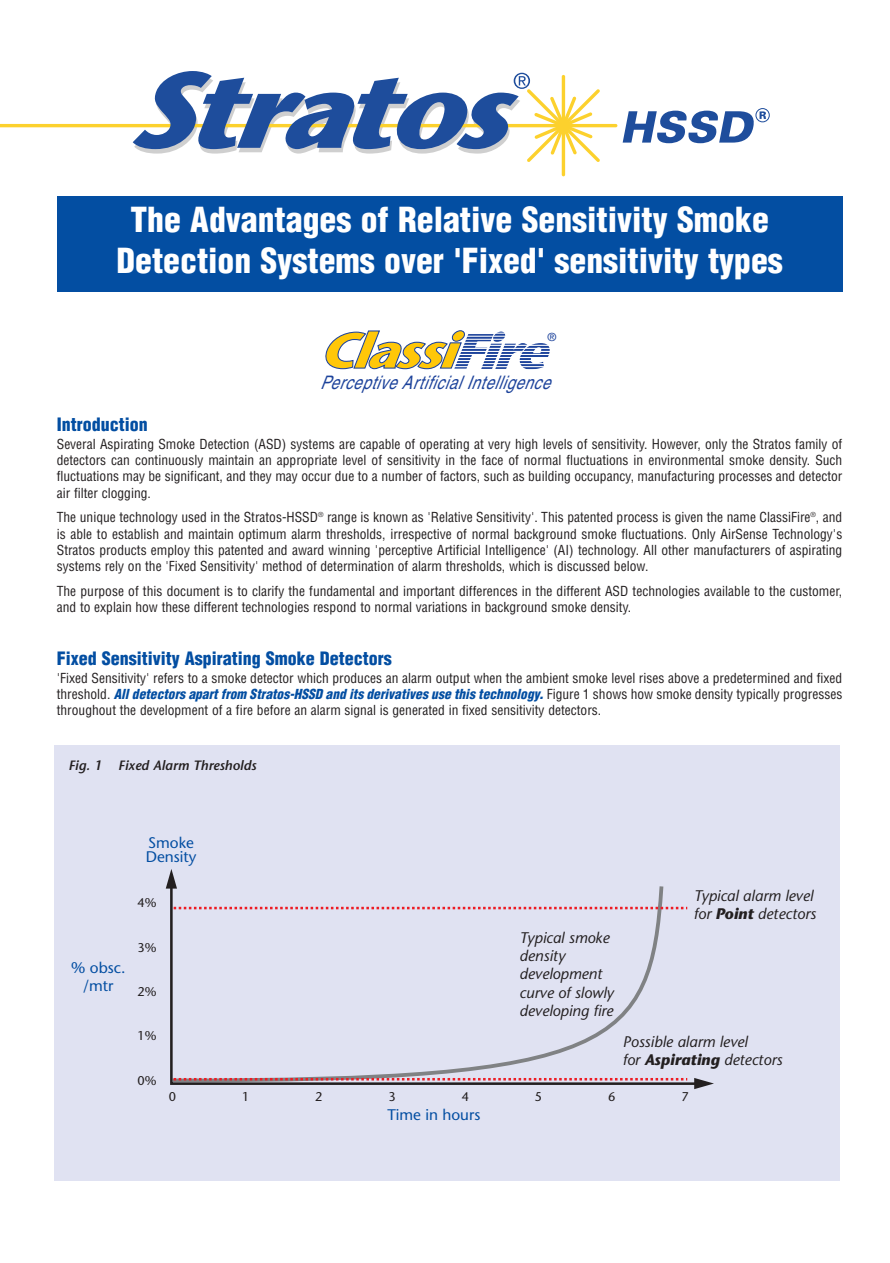
<style>
.page{position:relative;width:890px;height:1263px;background:#fff}
.page>*{position:absolute;margin:0;border:0;box-sizing:border-box;transform-origin:0 0}
.t1{font:900 condensed 33.75px/40.5px "Helvetica";color:#fff;text-align:center}
.t2{font:italic 18.6px "Helvetica";color:#1d439b;scale:.82 1}
.t3{font:900 condensed 18px "Helvetica";color:#034ea2}
.t4{font:italic 15.3px/18.5px "Stone Sans";color:#231f20}
.t5{font:15.3px/18.5px "Stone Sans";color:#034ea2;text-align:center}
.t6{font:condensed 13.5px/16.2px "Helvetica";color:#231f20;text-align:justify}
.t7{font:italic 600 13.5px "Stone Sans";color:#231f20}
.t8{font:12.6px "Stone Sans";color:#231f20}
.t9{font:11.25px "Helvetica";color:#1d439b}
.s1{font-weight:900;font-style:italic;color:#034ea2}
.s2{font-weight:700}
</style>
<div class="page">
<div style="left:57px;top:196px;width:785px;height:95px;background:#034ea2"></div>
<svg style="left:561px;top:123px;width:4px;height:53px"></svg>
<hr style="left:561px;top:124px;width:56px;height:3px;background:#fcd12d;border-radius:2px">
<div style="left:755px;top:108px;width:14px;height:14px;border:1px solid #1e4d9c;border-radius:50%"></div>
<svg style="left:622px;top:111px;width:143px;height:32px"></svg>
<svg style="left:0;top:71px;width:600px;height:91px"></svg>
<div style="left:55px;top:745px;width:785px;height:436px;background:#e0e2f2"></div>
<svg style="left:166px;top:869px;width:7px;height:19px"></svg>
<svg style="left:694px;top:1082px;width:19px;height:7px"></svg>
<svg style="left:169px;top:872px;width:540px;height:214px"></svg>
<svg style="left:325px;top:330px;width:225px;height:40px"></svg>
<hr style="left:466px;top:333px;width:95px;height:1px;background:#fff">
<hr style="left:465px;top:336px;width:95px;height:1px;background:#fff">
<hr style="left:464px;top:339px;width:95px;height:1px;background:#fff">
<hr style="left:463px;top:342px;width:95px;height:1px;background:#fff">
<hr style="left:462px;top:345px;width:95px;height:1px;background:#fff">
<hr style="left:461px;top:348px;width:95px;height:1px;background:#fff">
<hr style="left:460px;top:351px;width:95px;height:1px;background:#fff">
<hr style="left:459px;top:354px;width:95px;height:1px;background:#fff">
<hr style="left:457px;top:357px;width:96px;height:1px;background:#fff">
<hr style="left:456px;top:360px;width:96px;height:1px;background:#fff">
<hr style="left:455px;top:363px;width:96px;height:1px;background:#fff">
<hr style="left:454px;top:366px;width:95px;height:1px;background:#fff">
<hr style="left:453px;top:369px;width:95px;height:1px;background:#fff">
<p class="t1" style="left:116px;top:202px;width:667px">The Advantages of Relative Sensitivity Smoke<br>Detection Systems over 'Fixed' sensitivity types</p>
<p class="t9" style="left:547px;top:333px;width:10px">®</p>
<p class="t2" style="left:320px;top:375px;width:290px">PerceptiveArtificialIntelligence</p>
<p class="t3" style="left:57px;top:417px;width:92px">Introduction</p>
<p class="t6" style="left:57px;top:437px;width:786px">Several Aspirating Smoke Detection (ASD) systems are capable of operating at very high levels of sensitivity. However, only the Stratos family of detectors can continuously maintain an appropriate level of sensitivity in the face of normal fluctuations in environmental smoke density. Such fluctuations may be significant, and they may occur due to a number of factors, such as building occupancy, manufacturing processes and detector air filter clogging.</p>
<p class="t6" style="left:57px;top:510px;width:786px">The unique technology used in the Stratos-HSSD<sup>®</sup> range is known as 'Relative Sensitivity'. This patented process is given the name ClassiFire<sup>®</sup>, and is able to establish and maintain optimum alarm thresholds, irrespective of normal background smoke fluctuations. Only AirSense Technology's Stratos products employ this patented and award winning 'perceptive Artificial Intelligence' (AI) technology. All other manufacturers of aspirating systems rely on the 'Fixed Sensitivity' method of determination of alarm thresholds, which is discussed below.</p>
<p class="t6" style="left:57px;top:584px;width:786px">The purpose of this document is to clarify the fundamental and important differences in the different ASD technologies available to the customer, and to explain how these different technologies respond to normal variations in background smoke density.</p>
<p class="t3" style="left:57px;top:651px;width:336px">Fixed Sensitivity Aspirating Smoke Detectors</p>
<p class="t6" style="left:57px;top:671px;width:786px">'Fixed Sensitivity' refers to a smoke detector which produces an alarm output when the ambient smoke level rises above a predetermined and fixed t h r e s h o l d . <span class="s1">Alldetectors apartfrom Stratos-HSSD and its derivatives use this technology.</span>F i g u r e 1 s h o w s h o w s m o k e d e n s i t y t y p i c a l l y p r o g r e s s e s throughout the development of a fire before an alarm signal is generated in fixed sensitivity detectors.</p>
<p class="t7" style="left:68px;top:760px;width:189px">Fig. 1 Fixed Alarm Thresholds</p>
<p class="t5" style="left:71px;top:959px;width:56px">% obsc. /mtr</p>
<p class="t5" style="left:146px;top:836px;width:52px;line-height:14.5px;text-align:left">Smoke<br>Density</p>
<p class="t8" style="left:137px;top:898px;width:21px">4%</p>
<p class="t8" style="left:137px;top:942px;width:21px">3%</p>
<p class="t8" style="left:137px;top:986px;width:21px">2%</p>
<p class="t8" style="left:137px;top:1031px;width:21px">1%</p>
<p class="t8" style="left:137px;top:1075px;width:21px">0%</p>
<p class="t8" style="left:169px;top:1091px;width:9px">0</p>
<p class="t8" style="left:242px;top:1091px;width:9px">1</p>
<p class="t8" style="left:315px;top:1091px;width:9px">2</p>
<p class="t8" style="left:388px;top:1091px;width:9px">3</p>
<p class="t8" style="left:461px;top:1091px;width:9px">4</p>
<p class="t8" style="left:535px;top:1091px;width:9px">5</p>
<p class="t8" style="left:608px;top:1091px;width:9px">6</p>
<p class="t8" style="left:681px;top:1091px;width:9px">7</p>
<p class="t4" style="left:693px;top:887px;width:124px">Typical alarm level for <span class="s2">Point</span> detectors</p>
<p class="t4" style="left:519px;top:929px;width:96px">Typical smoke density development curve of slowly developing fire</p>
<p class="t4" style="left:622px;top:1033px;width:161px">Possible alarm level<br>for <span class="s2">Aspirating</span> detectors</p>
<p class="t5" style="left:387px;top:1106px;width:94px">Time in hours</p>
</div>
